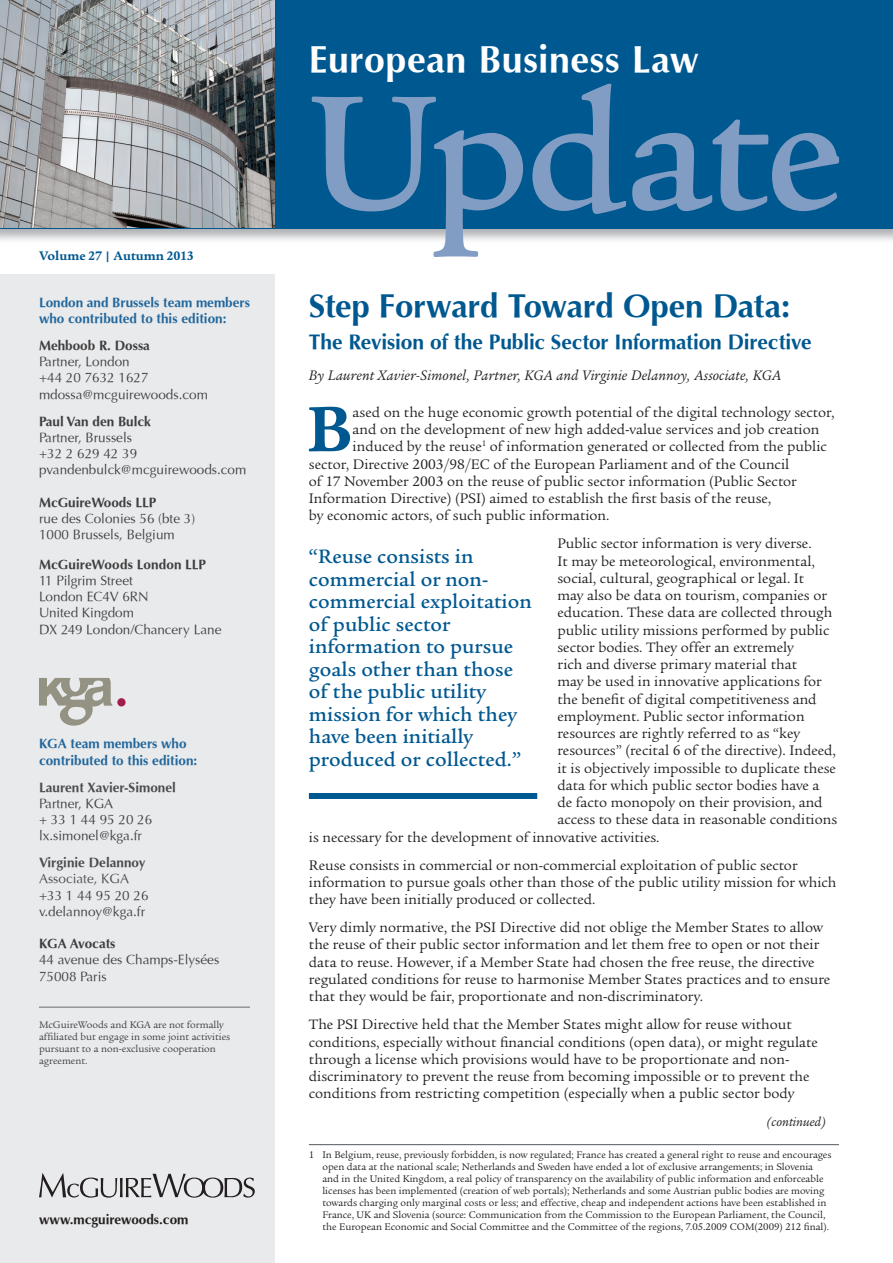
<style>
.page{position:relative;width:893px;height:1263px;background:#fff}
.page>*{position:absolute;margin:0;border:0;box-sizing:border-box;transform-origin:0 0}
.t1{font:500 177px "Legacy Ser ITC";letter-spacing:-.02em;color:#829dc3}
.t2{font:700 69.3px "Legacy Ser ITC";color:#005890}
.t3{font:700 37.5px "Optima";letter-spacing:.01em;color:#fff}
.t4{font:700 33px "Optima";letter-spacing:-.01em;color:#005890}
.t5{font:500 21px/22.5px "Legacy Ser ITC";color:#005890}
.t6{font:700 21px "Optima";letter-spacing:-.005em;color:#005890}
.t7{font:15px/17.2px "Legacy Ser ITC";color:#231f20}
.t8{font:italic 15px "Legacy Ser ITC";letter-spacing:.01em;color:#231f20}
.t9{font:13.5px/16.2px "Optima";color:#3e3e3f}
.t10{font:700 13.5px/16.2px "Optima";color:#21679c}
.t11{font:700 13.5px "Optima";color:#3e3e3f}
.t12{font:700 13.5px "Optima";color:#4b4c4d}
.t13{font:700 13.5px "Optima";color:#231f20}
.t14{font:700 13.5px "Legacy Ser ITC";color:#005890}
.t15{font:13.5px "Optima";color:#4b4c4d}
.t16{font:italic 13.5px "Legacy Ser ITC";color:#231f20}
.t17{font:10.5px/12px "Legacy Ser ITC";color:#231f20}
.t18{font:10.5px/12px "Legacy Ser ITC";color:#3e3e3f}
</style>
<div class="page">
<div style="left:0;top:275px;width:274px;height:988px;background:#e9eaeb"></div>
<img style="left:0;top:228px;width:893px;height:13px">
<div style="left:0;top:0;width:893px;height:228px;background:#005890"></div>
<hr style="left:39px;top:1006px;width:211px;height:2px;background:#939598">
<img style="left:0;top:0;width:274px;height:228px">
<svg style="left:39px;top:1173px;width:216px;height:24px"></svg>
<hr style="left:309px;top:1144px;width:530px;height:1px;background:#535860">
<div style="left:117px;top:698px;width:9px;height:8px;background:#a21e4b;border-radius:50%"></div>
<svg style="left:39px;top:678px;width:73px;height:48px"></svg>
<div style="left:309px;top:793px;width:228px;height:6px;background:#005890"></div>
<p class="t14" style="left:39px;top:248px;width:156px">Volume 27 | Autumn 2013</p>
<p class="t10" style="left:39px;top:294px;width:213px">London and Brussels team members who contributed to this edition:</p>
<p class="t11" style="left:39px;top:338px;width:113px">Mehboob R. Dossa</p>
<p class="t9" style="left:39px;top:354px;width:170px">Partner, London<br>+44 20 7632 1627 mdossa@mcguirewoods.com</p>
<p class="t11" style="left:39px;top:413px;width:113px">Paul Van den Bulck</p>
<p class="t9" style="left:39px;top:429px;width:209px">Partner, Brussels<br>+32 2 629 42 39 pvandenbulck@mcguirewoods.com</p>
<p class="t11" style="left:39px;top:494px;width:119px">McGuireWoods LLP</p>
<p class="t9" style="left:39px;top:510px;width:158px">rue des Colonies 56 (bte 3)<br>1000 Brussels, Belgium</p>
<p class="t11" style="left:39px;top:556px;width:169px">McGuireWoods London LLP</p>
<p class="t9" style="left:39px;top:572px;width:184px">11 Pilgrim Street<br>London EC4V 6RN<br>United Kingdom<br>DX 249 London/Chancery Lane</p>
<p class="t10" style="left:39px;top:736px;width:160px">KGA team members who contributed to this edition:</p>
<p class="t12" style="left:39px;top:779px;width:138px">Laurent Xavier-Simonel</p>
<p class="t9" style="left:39px;top:795px;width:115px">Partner, KGA<br>+ 33 1 44 95 20 26 lx.simonel@kga.fr</p>
<p class="t12" style="left:39px;top:855px;width:108px">Virginie Delannoy</p>
<p class="t15" style="left:39px;top:871px;width:92px">Associate, KGA</p>
<p class="t9" style="left:39px;top:887px;width:111px">+33 1 44 95 20 26 v.delannoy@kga.fr</p>
<p class="t11" style="left:39px;top:936px;width:78px">KGA Avocats</p>
<p class="t9" style="left:39px;top:952px;width:182px">44 avenue des Champs-Elysées<br>75008 Paris</p>
<p class="t18" style="left:39px;top:1018px;width:193px">McGuireWoods and KGA are not formally affiliated but engage in some joint activities pursuant to a non-exclusive cooperation agreement.</p>
<p class="t13" style="left:39px;top:1211px;width:151px">www.mcguirewoods.com</p>
<h3 class="t3" style="left:309px;top:38px;width:392px">European Business Law</h3>
<h1 class="t1" style="left:309px;top:52px;width:536px">Update</h1>
<h3 class="t4" style="left:309px;top:286px;width:483px">Step Forward Toward Open Data:</h3>
<h3 class="t6" style="left:309px;top:329px;width:504px">The Revision of the Public Sector Information Directive</h3>
<p class="t8" style="left:309px;top:367px;width:474px">By Laurent Xavier-Simonel, Partner, KGA and Virginie Delannoy, Associate, KGA</p>
<h2 class="t2" style="left:306px;top:389px;width:48px">B</h2>
<p class="t7" style="left:353px;top:404px;width:483px">ased on the huge economic growth potential of the digital technology sector,</p>
<p class="t7" style="left:353px;top:421px;width:468px">and on the development of new high added-value services and job creation</p>
<p class="t7" style="left:353px;top:438px;width:476px">induced by the reuse<sup>1</sup> of information generated or collected from the public</p>
<p class="t7" style="left:309px;top:455px;width:482px">sector, Directive 2003/98/EC of the European Parliament and of the Council</p>
<p class="t7" style="left:309px;top:473px;width:489px">of 17 November 2003 on the reuse of public sector information (Public Sector</p>
<p class="t7" style="left:309px;top:490px;width:464px">Information Directive) (PSI) aimed to establish the first basis of the reuse,</p>
<p class="t7" style="left:309px;top:507px;width:302px">by economic actors, of such public information.</p>
<p class="t7" style="left:557px;top:535px;width:256px">Public sector information is very diverse.</p>
<p class="t7" style="left:557px;top:552px;width:259px">It may be meteorological, environmental,</p>
<p class="t7" style="left:557px;top:570px;width:248px">social, cultural, geographical or legal. It</p>
<p class="t7" style="left:557px;top:587px;width:271px">may also be data on tourism, companies or</p>
<p class="t7" style="left:557px;top:604px;width:276px">education. These data are collected through</p>
<p class="t7" style="left:557px;top:621px;width:273px">public utility missions performed by public</p>
<p class="t7" style="left:557px;top:639px;width:238px">sector bodies. They offer an extremely</p>
<p class="t7" style="left:557px;top:656px;width:241px">rich and diverse primary material that</p>
<p class="t7" style="left:557px;top:673px;width:266px">may be used in innovative applications for</p>
<p class="t7" style="left:557px;top:690px;width:261px">the benefit of digital competitiveness and</p>
<p class="t7" style="left:557px;top:708px;width:249px">employment. Public sector information</p>
<p class="t7" style="left:557px;top:725px;width:244px">resources are rightly referred to as “key</p>
<p class="t7" style="left:557px;top:742px;width:280px">resources” (recital 6 of the directive). Indeed,</p>
<p class="t7" style="left:557px;top:759px;width:280px">it is objectively impossible to duplicate these</p>
<p class="t7" style="left:557px;top:777px;width:263px">data for which public sector bodies have a</p>
<p class="t7" style="left:557px;top:794px;width:267px">de facto monopoly on their provision, and</p>
<p class="t7" style="left:557px;top:811px;width:281px">access to these data in reasonable conditions</p>
<p class="t7" style="left:309px;top:828px;width:352px">is necessary for the development of innovative activities.</p>
<p class="t7" style="left:309px;top:856px;width:529px">Reuse consists in commercial or non-commercial exploitation of public sector information to pursue goals other than those of the public utility mission for which they have been initially produced or collected.</p>
<p class="t7" style="left:309px;top:919px;width:523px">Very dimly normative, the PSI Directive did not oblige the Member States to allow the reuse of their public sector information and let them free to open or not their data to reuse. However, if a Member State had chosen the free reuse, the directive regulated conditions for reuse to harmonise Member States practices and to ensure that they would be fair, proportionate and non-discriminatory.</p>
<p class="t7" style="left:309px;top:1016px;width:510px">The PSI Directive held that the Member States might allow for reuse without conditions, especially without financial conditions (open data), or might regulate through a license which provisions would have to be proportionate and non&shy;discriminatory to prevent the reuse from becoming impossible or to prevent the conditions from restricting competition (especially when a public sector body</p>
<h3 class="t5" style="left:309px;top:546px;width:224px">“Reuse consists in commercial or non&shy;commercial exploitation of public sector information to pursue goals other than those of the public utility mission for which they have been initially produced or collected.”</h3>
<p class="t16" style="left:767px;top:1114px;width:61px">(continued)</p>
<p class="t17" style="left:322px;top:1149px;width:511px;text-indent:-14px">1 In Belgium, reuse, previously forbidden, is now regulated; France has created a general right to reuse and encourages open data at the national scale; Netherlands and Sweden have ended a lot of exclusive arrangements; in Slovenia and in the United Kingdom, a real policy of transparency on the availability of public information and enforceable licenses has been implemented (creation of web portals); Netherlands and some Austrian public bodies are moving towards charging only marginal costs or less; and effective, cheap and independent actions have been established in France, UK and Slovenia (source: Communication from the Commission to the European Parliament, the Council, the European Economic and Social Committee and the Committee of the regions, 7.05.2009 COM(2009) 212 final).</p>
</div>
